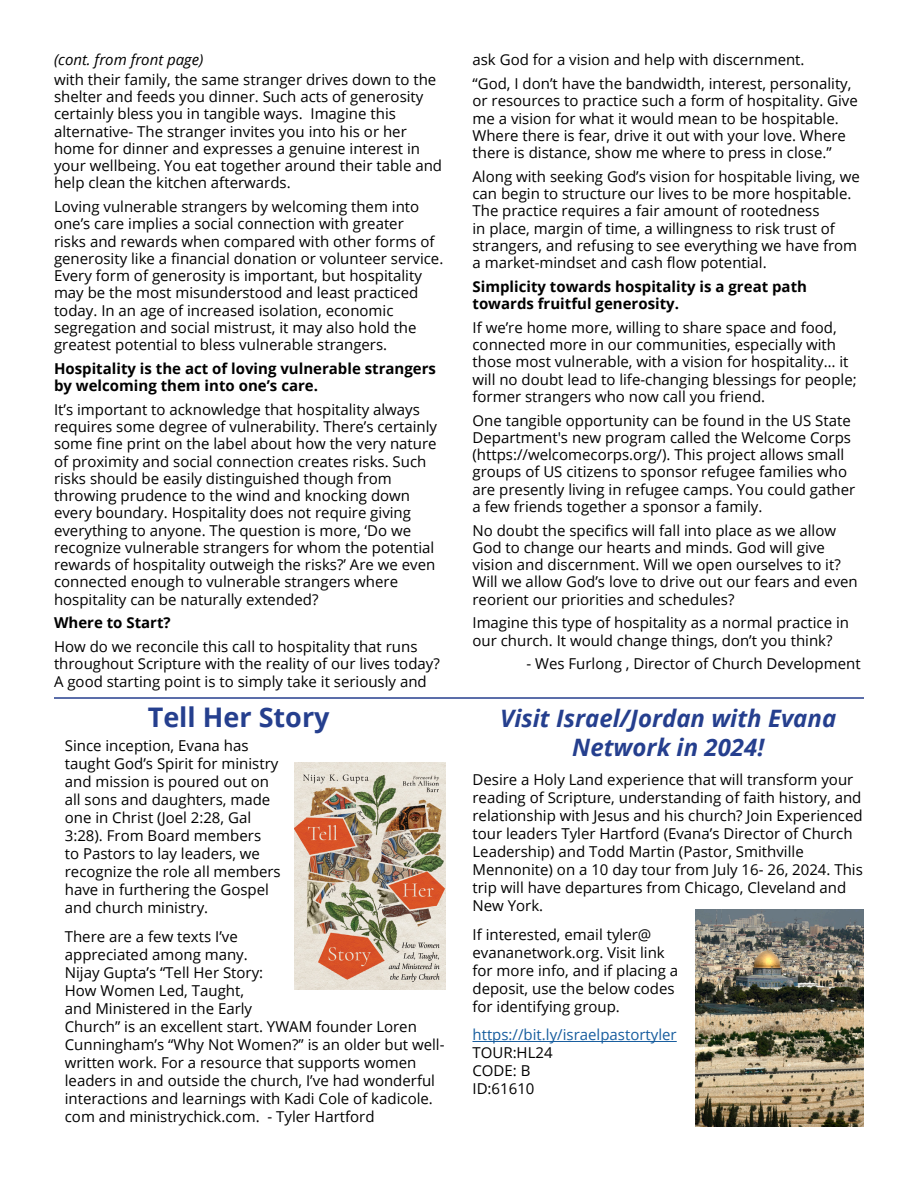
<style>
.page{position:relative;width:918px;height:1188px;background:#fff}
.page>*{position:absolute;margin:0;border:0;box-sizing:border-box;transform-origin:0 0}
.Pulse_Heading{font:700 27px "Open Sans";color:#253f8e}
.Pulse_Heading-2{font:italic 700 24px/28.8px "Open Sans";color:#253f8e;text-align:center}
.Pulse_Newsleter_Body_Text{font:15px/17.2px "Open Sans";color:#000}
.Pulse_Newsleter_Body_Text-2{font:700 15px/17.2px "Open Sans";color:#000}
.Pulse_Newsleter_Body_Text-3{font:15px "Open Sans";color:#175d9e}
.Pulse_Newsleter_Body_Text-4{font:italic 15px "Open Sans";color:#000}
</style>
<div class="page">
<hr style="left:472px;top:1041px;width:205px;height:1px;background:#175d9e">
<img style="left:696px;top:909px;width:168px;height:218px">
<hr style="left:54px;top:697px;width:810px;height:2px;background:#253f8e">
<img style="left:294px;top:762px;width:152px;height:227px">
<p class="Pulse_Newsleter_Body_Text-4" style="left:54px;top:50px;width:151px">(cont. from front page)</p>
<p class="Pulse_Newsleter_Body_Text" style="left:54px;top:70px;width:390px">with their family, the same stranger drives down to the shelter and feeds you dinner. Such acts of generosity certainly bless you in tangible ways. Imagine this alternative- The stranger invites you into his or her home for dinner and expresses a genuine interest in your wellbeing. You eat together around their table and help clean the kitchen afterwards.</p>
<p class="Pulse_Newsleter_Body_Text" style="left:54px;top:198px;width:391px">Loving vulnerable strangers by welcoming them into one’s care implies a social connection with greater<br>risks and rewards when compared with other forms of generosity like a financial donation or volunteer service.<br>Every form of generosity is important, but hospitality may be the most misunderstood and least practiced today. In an age of increased isolation, economic segregation and social mistrust, it may also hold the greatest potential to bless vulnerable strangers.</p>
<p class="Pulse_Newsleter_Body_Text-2" style="left:54px;top:359px;width:384px">Hospitality is the act of loving vulnerable strangers by welcoming them into one’s care.</p>
<p class="Pulse_Newsleter_Body_Text" style="left:54px;top:400px;width:385px">It’s important to acknowledge that hospitality always requires some degree of vulnerability. There’s certainly some fine print on the label about how the very nature of proximity and social connection creates risks. Such risks should be easily distinguished though from throwing prudence to the wind and knocking down every boundary. Hospitality does not require giving everything to anyone. The question is more, ‘Do we recognize vulnerable strangers for whom the potential rewards of hospitality outweigh the risks?’ Are we even connected enough to vulnerable strangers where hospitality can be naturally extended?</p>
<p class="Pulse_Newsleter_Body_Text-2" style="left:54px;top:614px;width:118px">Where to Start?</p>
<p class="Pulse_Newsleter_Body_Text" style="left:54px;top:638px;width:387px">How do we reconcile this call to hospitality that runs throughout Scripture with the reality of our lives today?<br>A good starting point is to simply take it seriously and</p>
<p class="Pulse_Heading" style="left:148px;top:698px;width:183px">Tell Her Story</p>
<p class="Pulse_Newsleter_Body_Text" style="left:65px;top:736px;width:217px;line-height:18px">Since inception, Evana has taught God’s Spirit for ministry and mission is poured out on all sons and daughters, made one in Christ (Joel 2:28, Gal<br>3:28). From Board members<br>to Pastors to lay leaders, we recognize the role all members have in furthering the Gospel and church ministry.</p>
<p class="Pulse_Newsleter_Body_Text" style="left:65px;top:927px;width:381px;line-height:18px">There are a few texts I’ve<br>appreciated among many.<br>Nijay Gupta’s “Tell Her Story:<br>How Women Led, Taught,<br>and Ministered in the Early<br>Church” is an excellent start. YWAM founder Loren Cunningham’s “Why Not Women?” is an older but well&shy;written work. For a resource that supports women leaders in and outside the church, I’ve had wonderful interactions and learnings with Kadi Cole of kadicole. com and ministrychick.com. - Tyler Hartford</p>
<p class="Pulse_Newsleter_Body_Text" style="left:472px;top:51px;width:334px">ask God for a vision and help with discernment.</p>
<p class="Pulse_Newsleter_Body_Text" style="left:472px;top:75px;width:387px">“God, I don’t have the bandwidth, interest, personality, or resources to practice such a form of hospitality. Give me a vision for what it would mean to be hospitable.<br>Where there is fear, drive it out with your love. Where there is distance, show me where to press in close.”</p>
<p class="Pulse_Newsleter_Body_Text" style="left:472px;top:167px;width:389px">Along with seeking God’s vision for hospitable living, we can begin to structure our lives to be more hospitable.<br>The practice requires a fair amount of rootedness<br>in place, margin of time, a willingness to risk trust of strangers, and refusing to see everything we have from a market-mindset and cash flow potential.</p>
<p class="Pulse_Newsleter_Body_Text-2" style="left:472px;top:277px;width:336px">Simplicity towards hospitality is a great path towards fruitful generosity.</p>
<p class="Pulse_Newsleter_Body_Text" style="left:472px;top:318px;width:386px">If we’re home more, willing to share space and food, connected more in our communities, especially with those most vulnerable, with a vision for hospitality… it will no doubt lead to life-changing blessings for people; former strangers who now call you friend.</p>
<p class="Pulse_Newsleter_Body_Text" style="left:472px;top:411px;width:384px">One tangible opportunity can be found in the US State Department's new program called the Welcome Corps (https://welcomecorps.org/). This project allows small groups of US citizens to sponsor refugee families who are presently living in refugee camps. You could gather a few friends together a sponsor a family.</p>
<p class="Pulse_Newsleter_Body_Text" style="left:472px;top:521px;width:387px">No doubt the specifics will fall into place as we allow God to change our hearts and minds. God will give vision and discernment. Will we open ourselves to it?<br>Will we allow God’s love to drive out our fears and even reorient our priorities and schedules?</p>
<p class="Pulse_Newsleter_Body_Text" style="left:472px;top:614px;width:378px">Imagine this type of hospitality as a normal practice in our church. It would change things, don’t you think?</p>
<p class="Pulse_Newsleter_Body_Text" style="left:526px;top:655px;width:336px">- Wes Furlong , Director of Church Development</p>
<p class="Pulse_Heading-2" style="left:500px;top:703px;width:338px">Visit Israel/Jordan with Evana<br>Network in 2024!</p>
<p class="Pulse_Newsleter_Body_Text" style="left:472px;top:770px;width:392px;line-height:18px">Desire a Holy Land experience that will transform your reading of Scripture, understanding of faith history, and relationship with Jesus and his church? Join Experienced tour leaders Tyler Hartford (Evana’s Director of Church Leadership) and Todd Martin (Pastor, Smithville Mennonite) on a 10 day tour from July 16- 26, 2024. This trip will have departures from Chicago, Cleveland and New York.</p>
<p class="Pulse_Newsleter_Body_Text" style="left:472px;top:925px;width:207px;line-height:18px">If interested, email tyler@ evananetwork.org. Visit link for more info, and if placing a deposit, use the below codes for identifying group.</p>
<p class="Pulse_Newsleter_Body_Text-3" style="left:472px;top:1025px;width:206px">https://bit.ly/israelpastortyler</p>
<p class="Pulse_Newsleter_Body_Text" style="left:472px;top:1044px;width:82px">TOUR:HL24</p>
<p class="Pulse_Newsleter_Body_Text" style="left:472px;top:1062px;width:60px">CODE: B</p>
<p class="Pulse_Newsleter_Body_Text" style="left:472px;top:1080px;width:64px">ID:61610</p>
</div>
